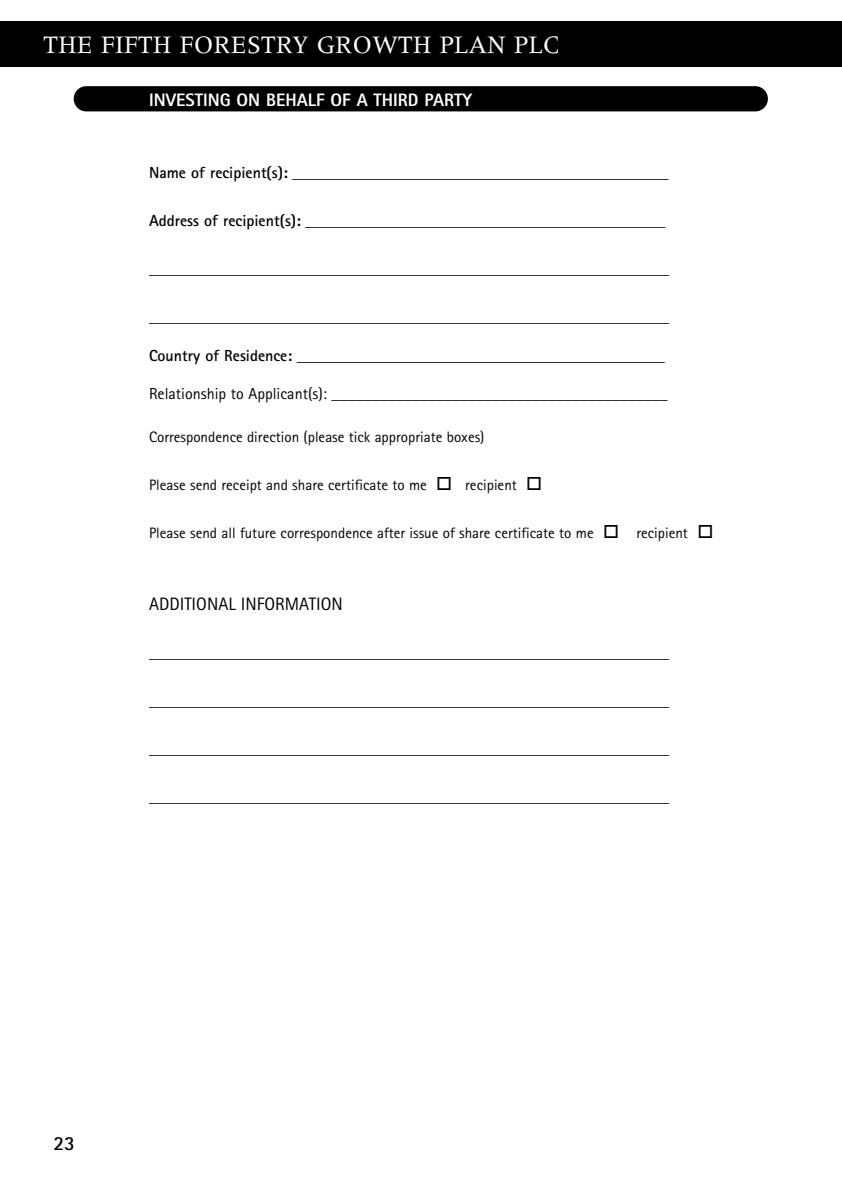
<style>
.page{position:relative;width:842px;height:1191px;background:#fff}
.page>*{position:absolute;margin:0;border:0;box-sizing:border-box;transform-origin:0 0}
.t1{font:26px "Meridien";color:#fff}
.t2{font:700 20px "Rotis Sans Serif";color:#000}
.t3{font:800 18px "Rotis Sans Serif";color:#fff}
.t4{font:18px "Rotis Sans Serif";color:#000}
.t5{font:16px "Rotis Sans Serif";color:#000}
.t6{font:15px "Rotis Sans Serif";color:#000}
.s1{font-weight:700}
</style>
<div class="page">
<div style="left:74px;top:86px;width:694px;height:25px;background:#000;border-radius:13px"></div>
<div style="left:0;top:21px;width:842px;height:46px;background:#000"></div>
<h1 class="t1" style="left:44px;top:35px;width:518px">THE FIFTH FORESTRY GROWTH PLAN PLC</h1>
<p class="t3" style="left:149px;top:93px;width:325px">INVESTING ON BEHALF OF A THIRD PARTY</p>
<p class="t5" style="left:149px;top:167px;width:521px"><span class="s1">Name of recipient(s):</span> _______________________________________________</p>
<p class="t5" style="left:149px;top:215px;width:518px"><span class="s1">Address of recipient(s):</span> _____________________________________________</p>
<p class="t5" style="left:149px;top:263px;width:521px">_________________________________________________________________</p>
<p class="t5" style="left:149px;top:311px;width:521px">_________________________________________________________________</p>
<p class="t5" style="left:149px;top:349px;width:517px"><span class="s1">Country of Residence:</span> ______________________________________________</p>
<p class="t5" style="left:149px;top:388px;width:520px">Relationship to Applicant(s): __________________________________________</p>
<p class="t6" style="left:149px;top:431px;width:337px">Correspondence direction (please tick appropriate boxes)</p>
<p class="t6" style="left:149px;top:479px;width:279px">Please send receipt and share certificate to me</p>
<p class="t6" style="left:465px;top:479px;width:53px">recipient</p>
<p class="t6" style="left:149px;top:527px;width:446px">Please send all future correspondence after issue of share certificate to me</p>
<p class="t6" style="left:636px;top:527px;width:53px">recipient</p>
<p class="t4" style="left:149px;top:597px;width:195px">ADDITIONAL INFORMATION</p>
<p class="t5" style="left:149px;top:647px;width:521px">_________________________________________________________________</p>
<p class="t5" style="left:149px;top:695px;width:521px">_________________________________________________________________</p>
<p class="t5" style="left:149px;top:743px;width:521px">_________________________________________________________________</p>
<p class="t5" style="left:149px;top:791px;width:521px">_________________________________________________________________</p>
<p class="t2" style="left:53px;top:1136px;width:23px">23</p>
</div>
